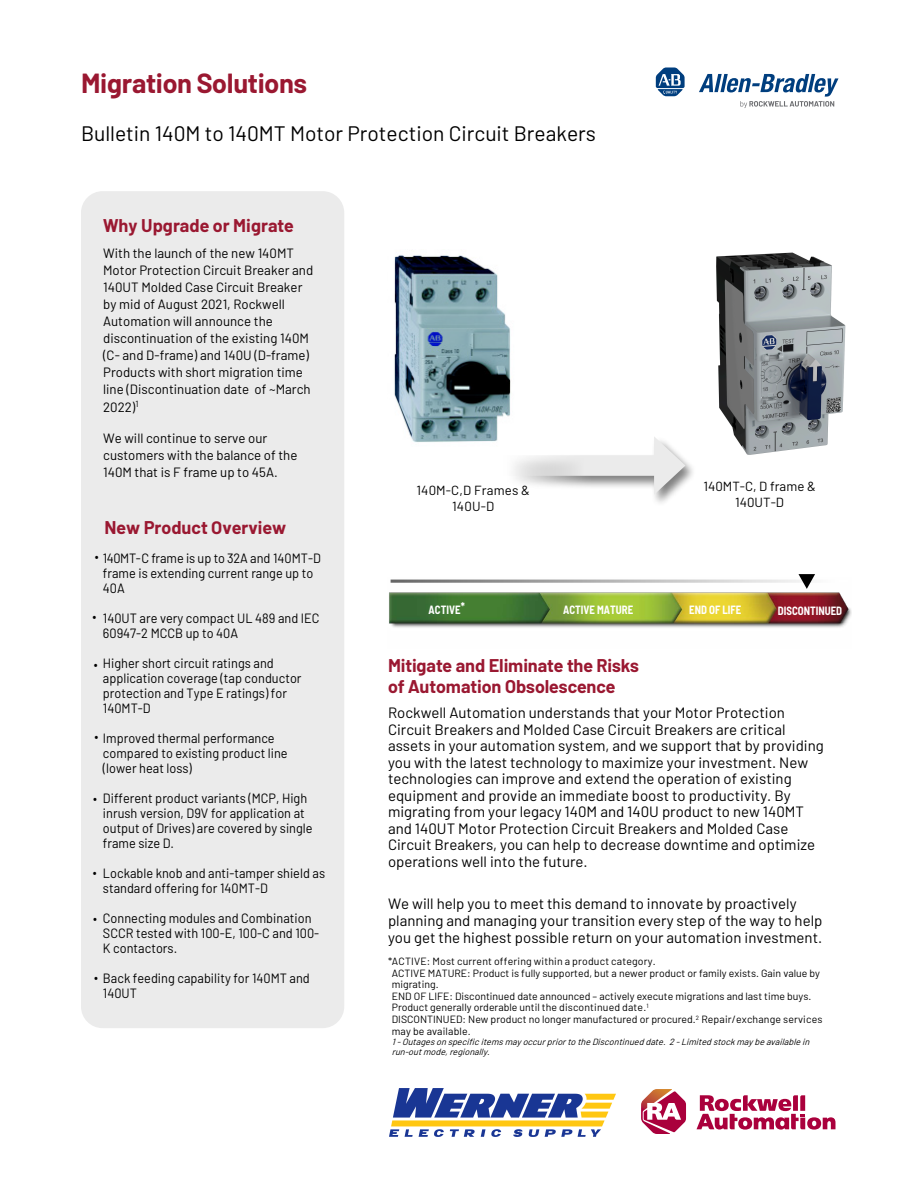
<style>
.page{position:relative;width:918px;height:1188px;background:#fff}
.page>*{position:absolute;margin:0;border:0;box-sizing:border-box;transform-origin:0 0}
.t1{font:700 27px "Barlow";letter-spacing:-.01em;color:#9a1831}
.t2{font:21px "Barlow";color:#000}
.t3{font:700 18px/21px "Barlow";letter-spacing:-.005em;color:#9a1831}
.t4{font:15px/16.5px "Barlow";color:#000}
.t5{font:13.5px/15px "Barlow";color:#000;scale:.94 1}
.t6{font:13.5px/17.1px "Barlow";color:#000}
.t7{font:13.2px/16.2px "Barlow";color:#000;text-align:center}
.t8{font:700 semi-condensed 12px "Barlow";color:#fff;scale:.9 1}
.t9{font:10.5px/11.6px "Barlow";color:#000}
.t10{font:italic 9px/9.9px "Barlow";color:#000}
</style>
<div class="page">
<div style="left:81px;top:191px;width:263px;height:837px;background:#ebebeb;border-radius:22px"></div>
<div style="left:504px;top:434px;width:193px;height:72px;background:#000;opacity:.5"></div>
<svg style="left:504px;top:455px;width:150px;height:21px;fill:#ebebeb"></svg>
<svg style="left:654px;top:436px;width:32px;height:59px"></svg>
<img style="left:389px;top:579px;width:463px;height:49px">
<div style="left:399px;top:598px;width:43px;height:24px;background:#366a33"></div>
<div style="left:551px;top:597px;width:76px;height:25px;background:#000;opacity:.85"></div>
<div style="left:684px;top:597px;width:61px;height:25px;background:#000;opacity:.85"></div>
<div style="left:774px;top:596px;width:73px;height:25px;background:#000;opacity:.85"></div>
<hr style="left:391px;top:580px;width:458px;height:3px;background:#fff">
<svg style="left:799px;top:574px;width:16px;height:15px"></svg>
<svg style="left:656px;top:68px;width:29px;height:28px"></svg>
<svg style="left:699px;top:74px;width:139px;height:34px"></svg>
<svg style="left:641px;top:1089px;width:45px;height:45px"></svg>
<svg style="left:697px;top:1095px;width:139px;height:35px"></svg>
<img style="left:394px;top:255px;width:123px;height:191px">
<img style="left:716px;top:252px;width:130px;height:203px">
<img style="left:389px;top:1089px;width:226px;height:47px">
<h1 class="t1" style="left:81px;top:63px;width:228px">Migration Solutions</h1>
<h2 class="t2" style="left:81px;top:118px;width:516px">Bulletin 140M to 140MT Motor Protection Circuit Breakers</h2>
<p class="t3" style="left:103px;top:214px;width:192px">Why Upgrade or Migrate</p>
<p class="t6" style="left:103px;top:243px;width:212px">With the launch of the new 140MT<br>Motor Protection Circuit Breaker and<br>140UT Molded Case Circuit Breaker by mid of August 2021, Rockwell<br>Automation will announce the discontinuation of the existing 140M (C- and D-frame) and 140U (D-frame)<br>Products with short migration time line (Discontinuation date of ~March<br>2022)<sup>1</sup></p>
<p class="t6" style="left:103px;top:428px;width:196px">We will continue to serve our customers with the balance of the<br>140M that is F frame up to 45A.</p>
<p class="t3" style="left:104px;top:515px;width:184px">New Product Overview</p>
<p class="t5" style="left:103px;top:550px;width:233px;text-indent:-8px">• 140MT-C frame is up to 32A and 140MT-D frame is extending current range up to<br>40A</p>
<p class="t5" style="left:103px;top:609px;width:232px">140UT are very compact UL 489 and IEC<br>60947-2 MCCB up to 40A</p>
<p class="t5" style="left:103px;top:654px;width:213px;text-indent:-9px">• Higher short circuit ratings and application coverage (tap conductor protection and Type E ratings) for<br>140MT-D</p>
<p class="t5" style="left:103px;top:729px;width:198px">Improved thermal performance compared to existing product line (lower heat loss)</p>
<p class="t5" style="left:103px;top:789px;width:225px;text-indent:-10px">• Different product variants (MCP, High inrush version, D9V for application at output of Drives) are covered by single frame size D.</p>
<p class="t5" style="left:103px;top:864px;width:238px">Lockable knob and anti-tamper shield as standard offering for 140MT-D</p>
<p class="t5" style="left:103px;top:909px;width:232px;text-indent:-10px">• Connecting modules and Combination<br>SCCR tested with 100-E, 100-C and 100-<br>K contactors.</p>
<p class="t5" style="left:103px;top:969px;width:222px;text-indent:-9px">• Back feeding capability for 140MT and<br>140UT</p>
<p class="t5" style="left:93px;top:608px;width:6px">•</p>
<p class="t5" style="left:94px;top:728px;width:6px">•</p>
<p class="t5" style="left:93px;top:864px;width:6px">•</p>
<p class="t7" style="left:416px;top:481px;width:115px">140M-C,D Frames &amp;<br>140U-D</p>
<p class="t7" style="left:704px;top:477px;width:114px">140MT-C, D frame &amp;<br>140UT-D</p>
<p class="t8" style="left:429px;top:601px;width:42px">ACTIVE*</p>
<p class="t8" style="left:563px;top:601px;width:79px">ACTIVE MATURE</p>
<p class="t8" style="left:689px;top:601px;width:59px">END OF LIFE</p>
<p class="t8" style="left:778px;top:602px;width:73px">DISCONTINUED</p>
<p class="t3" style="left:388px;top:653px;width:253px">Mitigate and Eliminate the Risks of Automation Obsolescence</p>
<p class="t4" style="left:388px;top:703px;width:437px">Rockwell Automation understands that your Motor Protection Circuit Breakers and Molded Case Circuit Breakers are critical assets in your automation system, and we support that by providing you with the latest technology to maximize your investment. New technologies can improve and extend the operation of existing equipment and provide an immediate boost to productivity. By migrating from your legacy 140M and 140U product to new 140MT and 140UT Motor Protection Circuit Breakers and Molded Case Circuit Breakers, you can help to decrease downtime and optimize operations well into the future.</p>
<p class="t4" style="left:388px;top:894px;width:436px">We will help you to meet this demand to innovate by proactively planning and managing your transition every step of the way to help you get the highest possible return on your automation investment.</p>
<p class="t9" style="left:392px;top:955px;width:432px;text-indent:-4px">*ACTIVE: Most current offering within a product category.<br>ACTIVE MATURE: Product is fully supported, but a newer product or family exists. Gain value by migrating.<br>END OF LIFE: Discontinued date announced – actively execute migrations and last time buys.<br>Product generally orderable until the discontinued date.<sup>1<br></sup>DISCONTINUED: New product no longer manufactured or procured.<sup>2</sup> Repair/exchange services may be available.</p>
<p class="t10" style="left:392px;top:1036px;width:422px">1-OutagesonspecificitemsmayoccurpriortotheDiscontinueddate.2-Limitedstockmaybeavailablein run-outmode,regionally.</p>
</div>
